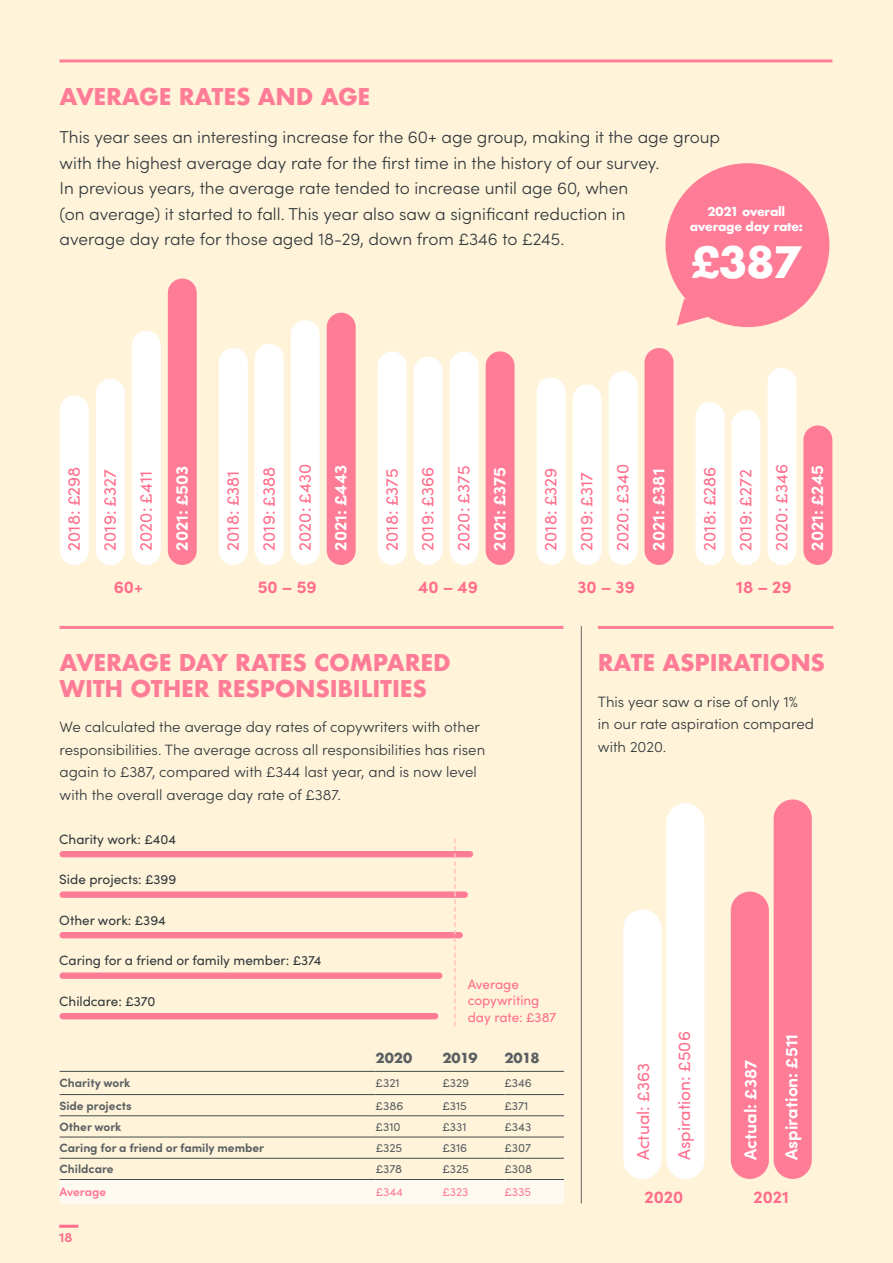
<style>
.page{position:relative;width:893px;height:1263px;background:#fff3da}
.page>*{position:absolute;margin:0;border:0;box-sizing:border-box;transform-origin:0 0}
.t1{font:700 42px "Futura";color:#fff}
.t2{font:700 22.5px/25.5px "Futura";letter-spacing:-.01em;color:#ff7c97}
.t3{font:300 17.25px/25.5px "Sofia Pro";color:#30383b}
.t4{font:17.25px/36px "Sofia Pro";color:#ff6e8b}
.t5{font:700 17.25px "Sofia Pro";color:#fff}
.t6{font:700 17.25px "Sofia Pro";color:#ff6e8b}
.t7{font:300 15px/22.5px "Sofia Pro";color:#30383b}
.t8{font:13.5px "Sofia Pro";color:#30383b}
.t9{font:13.5px/16.2px "Sofia Pro";color:#ff6e8b}
.t10{font:700 13.5px "Futura";color:#5a6062}
.t11{font:700 13.5px "Sofia Pro";color:#ff6e8b}
.t12{font:700 12px "Sofia Pro";color:#5a6062}
.t13{font:12px "Sofia Pro";color:#5a6062}
.t14{font:700 12px/15px "Futura";letter-spacing:-.025em;color:#fff;text-align:center}
.t15{font:12px "Sofia Pro";color:#ff7c97}
.t16{font:700 12px "Sofia Pro";letter-spacing:-.005em;color:#ff7c97}
</style>
<div class="page">
<hr style="left:60px;top:59px;width:772px;height:3px;background:#ff7c97">
<div style="left:803px;top:425px;width:29px;height:140px;background:#ff7c97;border-radius:14px"></div>
<div style="left:767px;top:368px;width:29px;height:197px;background:#fff;border-radius:14px"></div>
<div style="left:731px;top:410px;width:29px;height:155px;background:#fff;border-radius:14px"></div>
<div style="left:695px;top:402px;width:29px;height:163px;background:#fff;border-radius:14px"></div>
<div style="left:644px;top:348px;width:29px;height:217px;background:#ff7c97;border-radius:14px"></div>
<div style="left:609px;top:371px;width:28px;height:194px;background:#fff;border-radius:14px"></div>
<div style="left:573px;top:384px;width:28px;height:181px;background:#fff;border-radius:14px"></div>
<div style="left:537px;top:378px;width:29px;height:187px;background:#fff;border-radius:14px"></div>
<div style="left:486px;top:351px;width:29px;height:214px;background:#ff7c97;border-radius:14px"></div>
<div style="left:450px;top:351px;width:29px;height:214px;background:#fff;border-radius:14px"></div>
<div style="left:414px;top:357px;width:29px;height:208px;background:#fff;border-radius:14px"></div>
<div style="left:378px;top:351px;width:29px;height:214px;background:#fff;border-radius:14px"></div>
<div style="left:327px;top:313px;width:29px;height:252px;background:#ff7c97;border-radius:14px"></div>
<div style="left:291px;top:320px;width:29px;height:245px;background:#fff;border-radius:14px"></div>
<div style="left:255px;top:344px;width:29px;height:221px;background:#fff;border-radius:14px"></div>
<div style="left:219px;top:348px;width:29px;height:217px;background:#fff;border-radius:14px"></div>
<div style="left:168px;top:279px;width:29px;height:286px;background:#ff7c97;border-radius:14px"></div>
<div style="left:132px;top:331px;width:29px;height:234px;background:#fff;border-radius:14px"></div>
<div style="left:96px;top:379px;width:29px;height:186px;background:#fff;border-radius:14px"></div>
<div style="left:60px;top:395px;width:29px;height:170px;background:#fff;border-radius:14px"></div>
<hr style="left:60px;top:626px;width:503px;height:3px;background:#ff7c97">
<hr style="left:598px;top:626px;width:235px;height:3px;background:#ff7c97">
<hr style="left:581px;top:626px;width:1px;height:577px;background:#666">
<div style="left:774px;top:799px;width:38px;height:380px;background:#ff7c97;border-radius:19px"></div>
<div style="left:731px;top:892px;width:38px;height:287px;background:#ff7c97;border-radius:19px"></div>
<div style="left:666px;top:803px;width:38px;height:376px;background:#fff;border-radius:19px"></div>
<div style="left:623px;top:909px;width:39px;height:270px;background:#fff;border-radius:19px"></div>
<div style="left:665px;top:163px;width:164px;height:164px;background:#ff7c97;border-radius:82px"></div>
<svg style="left:677px;top:299px;width:39px;height:26px"></svg>
<div style="left:60px;top:851px;width:413px;height:6px;background:#ff7c97;border-radius:3px"></div>
<div style="left:60px;top:891px;width:408px;height:7px;background:#ff7c97;border-radius:3px"></div>
<div style="left:60px;top:932px;width:403px;height:6px;background:#ff7c97;border-radius:3px"></div>
<div style="left:60px;top:972px;width:382px;height:7px;background:#ff7c97;border-radius:3px"></div>
<div style="left:60px;top:1013px;width:378px;height:6px;background:#ff7c97;border-radius:3px"></div>
<svg style="left:454px;top:838px;width:2px;height:188px"></svg>
<div style="left:60px;top:1180px;width:504px;height:24px;background:#fffaf1"></div>
<hr style="left:60px;top:1071px;width:316px;height:1px;background:#454c4e">
<hr style="left:376px;top:1071px;width:66px;height:1px;background:#454c4e">
<hr style="left:442px;top:1071px;width:62px;height:1px;background:#454c4e">
<hr style="left:504px;top:1071px;width:60px;height:1px;background:#454c4e">
<hr style="left:60px;top:1094px;width:316px;height:1px;background:#454c4e">
<hr style="left:376px;top:1094px;width:66px;height:1px;background:#454c4e">
<hr style="left:442px;top:1094px;width:62px;height:1px;background:#454c4e">
<hr style="left:504px;top:1094px;width:60px;height:1px;background:#454c4e">
<hr style="left:60px;top:1115px;width:316px;height:1px;background:#454c4e">
<hr style="left:376px;top:1115px;width:66px;height:1px;background:#454c4e">
<hr style="left:442px;top:1115px;width:62px;height:1px;background:#454c4e">
<hr style="left:504px;top:1115px;width:60px;height:1px;background:#454c4e">
<hr style="left:60px;top:1137px;width:316px;height:1px;background:#454c4e">
<hr style="left:376px;top:1137px;width:66px;height:1px;background:#454c4e">
<hr style="left:442px;top:1137px;width:62px;height:1px;background:#454c4e">
<hr style="left:504px;top:1137px;width:60px;height:1px;background:#454c4e">
<hr style="left:60px;top:1158px;width:316px;height:1px;background:#454c4e">
<hr style="left:376px;top:1158px;width:66px;height:1px;background:#454c4e">
<hr style="left:442px;top:1158px;width:62px;height:1px;background:#454c4e">
<hr style="left:504px;top:1158px;width:60px;height:1px;background:#454c4e">
<hr style="left:60px;top:1179px;width:316px;height:1px;background:#454c4e">
<hr style="left:376px;top:1179px;width:66px;height:1px;background:#454c4e">
<hr style="left:442px;top:1179px;width:62px;height:1px;background:#454c4e">
<hr style="left:504px;top:1179px;width:60px;height:1px;background:#454c4e">
<hr style="left:59px;top:1225px;width:19px;height:3px;background:#ff6e8b">
<h2 class="t2" style="left:60px;top:84px;width:312px">AVERAGE RATES AND AGE</h2>
<p class="t3" style="left:60px;top:123px;width:662px">This year sees an interesting increase for the 60+ age group, making it the age group with the highest average day rate for the first time in the history of our survey.<br>In previous years, the average rate tended to increase until age 60, when<br>(on average) it started to fall. This year also saw a significant reduction in<br>average day rate for those aged 18-29, down from £346 to £245.</p>
<p class="t14" style="left:690px;top:204px;width:115px">2021 overall average day rate:</p>
<h1 class="t1" style="left:691px;top:232px;width:112px">£387</h1>
<p class="t4" style="left:55px;top:551px;width:85px;rotate:-90deg">2018: £298<br>2019: £327<br>2020: £411</p>
<p class="t5" style="left:168px;top:551px;width:87px;rotate:-90deg">2021: £503</p>
<p class="t4" style="left:214px;top:551px;width:88px;rotate:-90deg">2018: £381<br>2019: £388<br>2020: £430</p>
<p class="t5" style="left:327px;top:551px;width:87px;rotate:-90deg">2021: £443</p>
<p class="t4" style="left:373px;top:551px;width:86px;rotate:-90deg">2018: £375<br>2019: £366<br>2020: £375</p>
<p class="t5" style="left:486px;top:551px;width:85px;rotate:-90deg">2021: £375</p>
<p class="t4" style="left:532px;top:551px;width:88px;rotate:-90deg">2018: £329<br>2019: £317<br>2020: £340</p>
<p class="t5" style="left:645px;top:551px;width:84px;rotate:-90deg">2021: £381</p>
<p class="t4" style="left:690px;top:551px;width:88px;rotate:-90deg">2018: £286<br>2019: £272<br>2020: £346</p>
<p class="t5" style="left:804px;top:551px;width:87px;rotate:-90deg">2021: £245</p>
<p class="t6" style="left:114px;top:574px;width:31px">60+</p>
<p class="t6" style="left:258px;top:574px;width:61px">50 – 59</p>
<p class="t6" style="left:418px;top:574px;width:61px">40 – 49</p>
<p class="t6" style="left:577px;top:574px;width:59px">30 – 39</p>
<p class="t6" style="left:736px;top:574px;width:57px">18 – 29</p>
<h2 class="t2" style="left:60px;top:650px;width:393px">AVERAGE DAY RATES COMPARED<br>WITH OTHER RESPONSIBILITIES</h2>
<p class="t7" style="left:60px;top:715px;width:427px">We calculated the average day rates of copywriters with other responsibilities. The average across all responsibilities has risen again to £387, compared with £344 last year, and is now level with the overall average day rate of £387.</p>
<p class="t8" style="left:59px;top:829px;width:118px">Charity work: £404</p>
<p class="t8" style="left:59px;top:870px;width:119px">Side projects: £399</p>
<p class="t8" style="left:59px;top:910px;width:108px">Other work: £394</p>
<p class="t8" style="left:59px;top:951px;width:264px">Caring for a friend or family member: £374</p>
<p class="t8" style="left:59px;top:991px;width:98px">Childcare: £370</p>
<p class="t9" style="left:468px;top:975px;width:90px">Average copywriting day rate: £387</p>
<p class="t10" style="left:376px;top:1048px;width:38px">2020</p>
<p class="t10" style="left:442px;top:1048px;width:37px">2019</p>
<p class="t10" style="left:504px;top:1048px;width:37px">2018</p>
<p class="t12" style="left:60px;top:1074px;width:72px">Charity work</p>
<p class="t13" style="left:376px;top:1074px;width:26px">£321</p>
<p class="t13" style="left:442px;top:1074px;width:28px">£329</p>
<p class="t13" style="left:504px;top:1074px;width:29px">£346</p>
<p class="t12" style="left:60px;top:1096px;width:74px">Side projects</p>
<p class="t13" style="left:376px;top:1096px;width:29px">£386</p>
<p class="t13" style="left:442px;top:1096px;width:26px">£315</p>
<p class="t13" style="left:504px;top:1096px;width:25px">£371</p>
<p class="t12" style="left:60px;top:1117px;width:63px">Other work</p>
<p class="t13" style="left:376px;top:1118px;width:26px">£310</p>
<p class="t13" style="left:442px;top:1118px;width:26px">£331</p>
<p class="t13" style="left:504px;top:1118px;width:28px">£343</p>
<p class="t12" style="left:60px;top:1138px;width:206px">Caring for a friend or family member</p>
<p class="t13" style="left:376px;top:1139px;width:28px">£325</p>
<p class="t13" style="left:442px;top:1139px;width:26px">£316</p>
<p class="t13" style="left:504px;top:1139px;width:28px">£307</p>
<p class="t12" style="left:60px;top:1160px;width:56px">Childcare</p>
<p class="t13" style="left:376px;top:1160px;width:28px">£378</p>
<p class="t13" style="left:442px;top:1160px;width:28px">£325</p>
<p class="t13" style="left:504px;top:1160px;width:29px">£308</p>
<p class="t16" style="left:60px;top:1182px;width:48px">Average</p>
<p class="t15" style="left:376px;top:1183px;width:29px">£344</p>
<p class="t15" style="left:442px;top:1183px;width:28px">£323</p>
<p class="t15" style="left:504px;top:1183px;width:28px">£335</p>
<p class="t11" style="left:59px;top:1227px;width:15px">18</p>
<h2 class="t2" style="left:598px;top:650px;width:229px">RATE ASPIRATIONS</h2>
<p class="t7" style="left:598px;top:689px;width:218px">This year saw a rise of only 1%<br>in our rate aspiration compared with 2020.</p>
<p class="t4" style="left:624px;top:1160px;width:99px;rotate:-90deg">Actual: £363</p>
<p class="t4" style="left:665px;top:1160px;width:130px;rotate:-90deg">Aspiration: £506</p>
<p class="t5" style="left:737px;top:1160px;width:102px;rotate:-90deg">Actual: £387</p>
<p class="t5" style="left:778px;top:1160px;width:128px;rotate:-90deg">Aspiration: £511</p>
<p class="t6" style="left:644px;top:1184px;width:40px">2020</p>
<p class="t6" style="left:753px;top:1184px;width:37px">2021</p>
</div>
